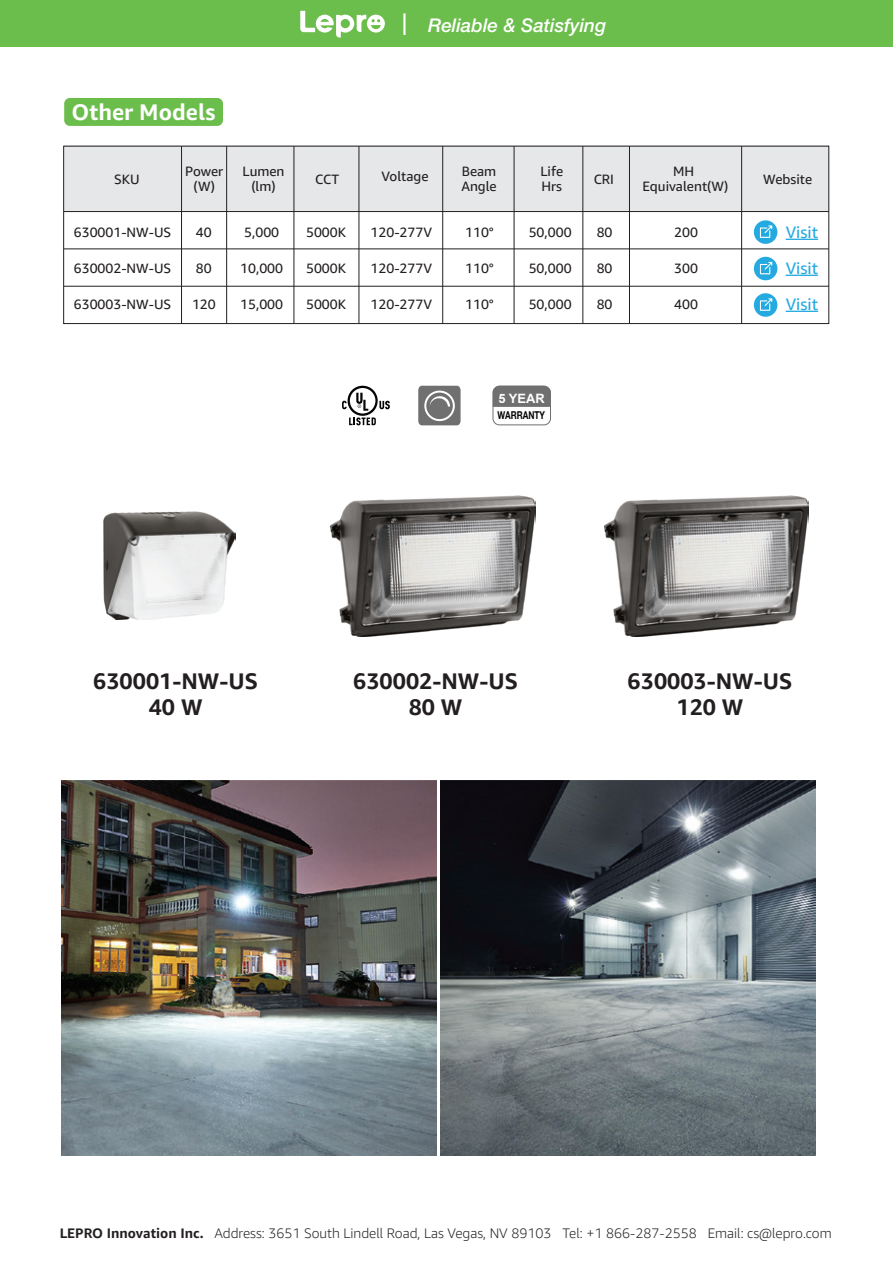
<style>
.page{position:relative;width:893px;height:1263px;background:#fff}
.page>*{position:absolute;margin:0;border:0;box-sizing:border-box;transform-origin:0 0}
.t1{font:700 22.5px/25.5px "Amazon Ember";color:#231f20;text-align:center}
.t2{font:700 22.5px "Amazon Ember";color:#fff}
.t3{font:italic 500 18.9px "Helvetica Neue LT Pro";color:#fff}
.t4{font:16.5px/36px "Amazon Ember";color:#24aae1;text-align:justify}
.t5{font:300 13.8px "Amazon Ember";color:#231f20}
.t6{font:13.5px/15px "Amazon Ember";color:#231f20;text-align:center}
.t7{font:700 12.9px "Arial";color:#fff}
.t8{font:700 10.95px "Helvetica Neue";color:#040503;scale:.76 1}
.s1{font-weight:700}
</style>
<div class="page">
<div style="left:64px;top:98px;width:159px;height:28px;background:#6bbe4c;border-radius:6px"></div>
<div style="left:0;top:0;width:893px;height:47px;background:#6bbe4c"></div>
<img style="left:331px;top:496px;width:204px;height:140px">
<img style="left:604px;top:496px;width:204px;height:140px">
<img style="left:103px;top:512px;width:133px;height:108px">
<img style="left:62px;top:780px;width:374px;height:375px">
<img style="left:440px;top:780px;width:375px;height:375px">
<hr style="left:403px;top:13px;width:3px;height:22px;background:#fff">
<svg style="left:300px;top:11px;width:85px;height:27px"></svg>
<div style="left:64px;top:146px;width:764px;height:65px;background:#e6e7e9"></div>
<hr style="left:786px;top:239px;width:32px;height:1px;background:#24aae1">
<hr style="left:786px;top:275px;width:32px;height:1px;background:#24aae1">
<hr style="left:786px;top:311px;width:32px;height:1px;background:#24aae1">
<div style="left:63px;top:146px;width:766px;height:178px;border:1px solid #231f20"></div>
<hr style="left:181px;top:146px;width:1px;height:178px;background:#231f20">
<hr style="left:226px;top:146px;width:1px;height:178px;background:#231f20">
<hr style="left:293px;top:146px;width:1px;height:178px;background:#231f20">
<hr style="left:358px;top:146px;width:1px;height:178px;background:#231f20">
<hr style="left:442px;top:146px;width:1px;height:178px;background:#231f20">
<hr style="left:514px;top:146px;width:1px;height:178px;background:#231f20">
<hr style="left:582px;top:146px;width:1px;height:178px;background:#231f20">
<hr style="left:629px;top:146px;width:1px;height:178px;background:#231f20">
<hr style="left:741px;top:146px;width:1px;height:178px;background:#231f20">
<hr style="left:64px;top:286px;width:765px;height:1px;background:#231f20">
<hr style="left:64px;top:248px;width:765px;height:1px;background:#231f20">
<hr style="left:64px;top:211px;width:765px;height:1px;background:#231f20">
<div style="left:754px;top:293px;width:23px;height:24px;background:#24aae1;border-radius:50%"></div>
<svg style="left:760px;top:298px;width:12px;height:13px"></svg>
<div style="left:754px;top:257px;width:23px;height:23px;background:#24aae1;border-radius:50%"></div>
<svg style="left:760px;top:262px;width:12px;height:12px"></svg>
<div style="left:754px;top:220px;width:23px;height:24px;background:#24aae1;border-radius:50%"></div>
<svg style="left:760px;top:225px;width:12px;height:13px"></svg>
<svg style="left:418px;top:386px;width:43px;height:39px;background:#868686"></svg>
<svg style="left:342px;top:386px;width:48px;height:40px"></svg>
<svg style="left:494px;top:386px;width:55px;height:21px"></svg>
<div style="left:492px;top:386px;width:59px;height:39px;border:1px solid #707070;border-radius:6px"></div>
<h1 class="t2" style="left:72px;top:97px;width:145px">Other Models</h1>
<h2 class="t3" style="left:428px;top:14px;width:180px">Reliable &amp; Satisfying</h2>
<p class="t6" style="left:185px;top:164px;width:40px">Power (W)</p>
<p class="t6" style="left:243px;top:164px;width:43px">Lumen (lm)</p>
<p class="t6" style="left:461px;top:164px;width:37px;text-align:left">Beam<br>Angle</p>
<p class="t6" style="left:540px;top:164px;width:24px;text-align:left">Life<br>Hrs</p>
<p class="t6" style="left:643px;top:164px;width:87px">MH<br>Equivalent(W)</p>
<p class="t6" style="left:114px;top:171px;width:27px">SKU</p>
<p class="t6" style="left:315px;top:171px;width:25px">CCT</p>
<p class="t6" style="left:381px;top:169px;width:49px">Voltage</p>
<p class="t6" style="left:594px;top:171px;width:22px">CRI</p>
<p class="t6" style="left:763px;top:171px;width:50px">Website</p>
<p class="t6" style="left:74px;top:225px;width:99px">630001-NW-US</p>
<p class="t6" style="left:74px;top:261px;width:99px">630002-NW-US</p>
<p class="t6" style="left:74px;top:297px;width:99px">630003-NW-US</p>
<p class="t6" style="left:196px;top:225px;width:17px">40</p>
<p class="t6" style="left:196px;top:261px;width:17px">80</p>
<p class="t6" style="left:192px;top:297px;width:25px">120</p>
<p class="t6" style="left:244px;top:225px;width:36px">5,000</p>
<p class="t6" style="left:240px;top:261px;width:44px">10,000</p>
<p class="t6" style="left:240px;top:297px;width:44px">15,000</p>
<p class="t6" style="left:306px;top:225px;width:41px">5000K</p>
<p class="t6" style="left:306px;top:261px;width:41px">5000K</p>
<p class="t6" style="left:306px;top:297px;width:41px">5000K</p>
<p class="t6" style="left:371px;top:225px;width:63px">120-277V</p>
<p class="t6" style="left:371px;top:261px;width:63px">120-277V</p>
<p class="t6" style="left:371px;top:297px;width:63px">120-277V</p>
<p class="t6" style="left:465px;top:225px;width:30px">110°</p>
<p class="t6" style="left:465px;top:261px;width:30px">110°</p>
<p class="t6" style="left:465px;top:297px;width:30px">110°</p>
<p class="t6" style="left:529px;top:225px;width:44px">50,000</p>
<p class="t6" style="left:529px;top:261px;width:44px">50,000</p>
<p class="t6" style="left:529px;top:297px;width:44px">50,000</p>
<p class="t6" style="left:597px;top:225px;width:17px">80</p>
<p class="t6" style="left:597px;top:261px;width:17px">80</p>
<p class="t6" style="left:597px;top:297px;width:17px">80</p>
<p class="t7" style="left:498px;top:389px;width:48px">5 YEAR</p>
<p class="t8" style="left:497px;top:409px;width:64px">WARRANTY</p>
<p class="t6" style="left:674px;top:225px;width:25px">200</p>
<p class="t6" style="left:674px;top:261px;width:25px">300</p>
<p class="t6" style="left:674px;top:297px;width:25px">400</p>
<p class="t4" style="left:786px;top:214px;width:34px">Visit Visit Visit</p>
<h1 class="t1" style="left:93px;top:669px;width:166px">630001-NW-US<br>40 W</h1>
<h1 class="t1" style="left:353px;top:669px;width:166px">630002-NW-US<br>80 W</h1>
<h1 class="t1" style="left:628px;top:669px;width:166px">630003-NW-US<br>120 W</h1>
<p class="t5" style="left:60px;top:1225px;width:773px"><span class="s1">LEPRO Innovation Inc.</span> Address: 3651 South Lindell Road, Las Vegas, NV 89103 Tel: +1 866-287-2558 Email: cs@lepro.com</p>
</div>
